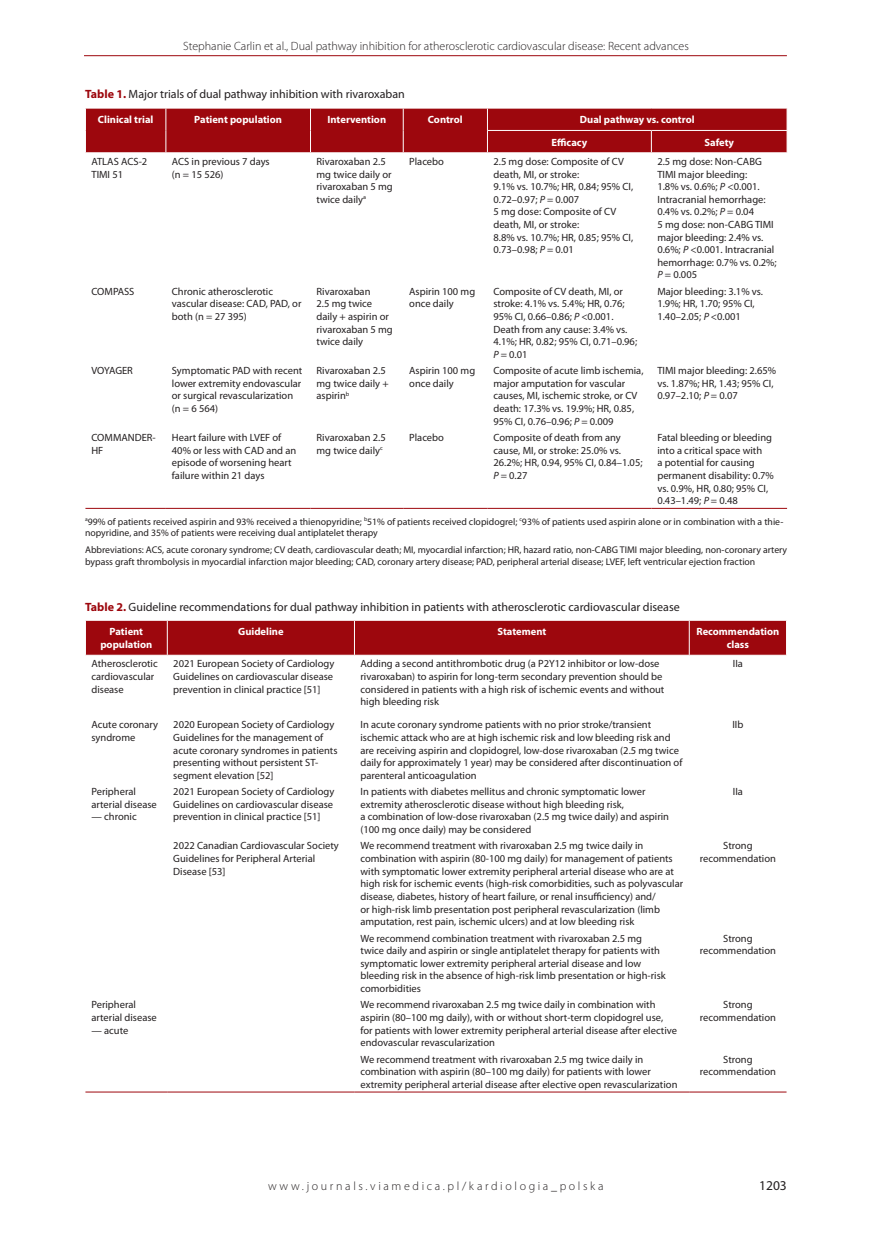
<style>
.page{position:relative;width:872px;height:1234px;background:#fff}
.page>*{position:absolute;margin:0;border:0;box-sizing:border-box;transform-origin:0 0}
.t1{font:13.5px "Myriad Pro";color:#231f20}
.t2{font:12px "Myriad Pro";color:#231f20}
.t3{font:300 12px "Myriad Pro";color:#231f20}
.t4{font:300 12px "Myriad Pro";letter-spacing:.22em;color:#231f20}
.t5{font:10.5px/12.6px "Myriad Pro";color:#231f20}
.t6{font:700 10.5px/12.6px "Myriad Pro";color:#fff;text-align:center}
.t7{font:9.75px/11.7px "Myriad Pro";color:#231f20}
.s1{font-weight:700;color:#9d070d}
.s2{font-style:italic}
</style>
<div class="page">
<hr style="left:84px;top:55px;width:703px;height:1px;background:#9d070d">
<div style="left:85px;top:108px;width:702px;height:44px;background:#9d070d"></div>
<hr style="left:85px;top:508px;width:81px;height:1px;background:#9d070d">
<hr style="left:166px;top:508px;width:144px;height:1px;background:#9d070d">
<hr style="left:310px;top:508px;width:93px;height:1px;background:#9d070d">
<hr style="left:403px;top:508px;width:84px;height:1px;background:#9d070d">
<hr style="left:487px;top:508px;width:164px;height:1px;background:#9d070d">
<hr style="left:651px;top:508px;width:136px;height:1px;background:#9d070d">
<div style="left:86px;top:620px;width:700px;height:34px;background:#9d070d"></div>
<hr style="left:167px;top:620px;width:1px;height:34px;background:#fff">
<hr style="left:354px;top:620px;width:1px;height:34px;background:#fff">
<hr style="left:689px;top:620px;width:1px;height:34px;background:#fff">
<hr style="left:354px;top:1091px;width:335px;height:1px;background:#9d070d">
<hr style="left:689px;top:1091px;width:97px;height:1px;background:#9d070d">
<hr style="left:85px;top:1091px;width:82px;height:1px;background:#9d070d">
<hr style="left:167px;top:1091px;width:187px;height:1px;background:#9d070d">
<p class="t3" style="left:183px;top:39px;width:507px">Stephanie Carlin et al., Dual pathway inhibition for atherosclerotic cardiovascular disease: Recent advances</p>
<p class="t2" style="left:85px;top:88px;width:321px"><span class="s1">Table 1.</span> Major trials of dual pathway inhibition with rivaroxaban</p>
<p class="t6" style="left:98px;top:113px;width:57px">Clinical trial</p>
<p class="t6" style="left:194px;top:113px;width:89px">Patient population</p>
<p class="t6" style="left:327px;top:113px;width:60px">Intervention</p>
<p class="t6" style="left:428px;top:113px;width:36px">Control</p>
<p class="t6" style="left:551px;top:109px;width:145px;line-height:22.4px;text-align:left;text-indent:28px">Dual pathway vs. control<br>Efficacy</p>
<p class="t6" style="left:704px;top:136px;width:31px">Safety</p>
<p class="t5" style="left:91px;top:155px;width:57px">ATLAS ACS-2<br>TIMI 51</p>
<p class="t5" style="left:172px;top:155px;width:99px">ACS in previous 7 days (n = 15 526)</p>
<p class="t5" style="left:316px;top:155px;width:78px">Rivaroxaban 2.5 mg twice daily or rivaroxaban 5 mg twice daily<sup>a</sup></p>
<p class="t5" style="left:409px;top:155px;width:36px">Placebo</p>
<p class="t5" style="left:493px;top:155px;width:141px">2.5 mg dose: Composite of CV death, MI, or stroke:<br>9.1% vs. 10.7%; HR, 0.84; 95% CI,<br>0.72–0.97; <span class="s2">P</span> = 0.007<br>5 mg dose: Composite of CV death, MI, or stroke:<br>8.8% vs. 10.7%; HR, 0.85; 95% CI,<br>0.73–0.98; <span class="s2">P</span> = 0.01</p>
<p class="t5" style="left:657px;top:155px;width:121px">2.5 mg dose: Non-CABG<br>TIMI major bleeding:<br>1.8% vs. 0.6%; <span class="s2">P</span> &lt;0.001.<br>Intracranial hemorrhage:<br>0.4% vs. 0.2%; <span class="s2">P</span> = 0.04<br>5 mg dose: non-CABG TIMI major bleeding: 2.4% vs.<br>0.6%; <span class="s2">P</span> &lt;0.001. Intracranial hemorrhage: 0.7% vs. 0.2%;<br><span class="s2">P</span> = 0.005</p>
<p class="t5" style="left:91px;top:285px;width:45px">COMPASS</p>
<p class="t5" style="left:172px;top:285px;width:131px">Chronic atherosclerotic vascular disease: CAD, PAD, or both (n = 27 395)</p>
<p class="t5" style="left:316px;top:285px;width:78px">Rivaroxaban<br>2.5 mg twice daily + aspirin or rivaroxaban 5 mg twice daily</p>
<p class="t5" style="left:409px;top:285px;width:67px">Aspirin 100 mg once daily</p>
<p class="t5" style="left:493px;top:285px;width:145px">Composite of CV death, MI, or stroke: 4.1% vs. 5.4%; HR, 0.76;<br>95% CI, 0.66–0.86; <span class="s2">P</span> &lt;0.001.<br>Death from any cause: 3.4% vs.<br>4.1%; HR, 0.82; 95% CI, 0.71–0.96;<br><span class="s2">P</span> = 0.01</p>
<p class="t5" style="left:657px;top:285px;width:107px">Major bleeding: 3.1% vs.<br>1.9%; HR, 1.70; 95% CI,<br>1.40–2.05; <span class="s2">P</span> &lt;0.001</p>
<p class="t5" style="left:91px;top:364px;width:43px">VOYAGER</p>
<p class="t5" style="left:172px;top:364px;width:132px">Symptomatic PAD with recent lower extremity endovascular or surgical revascularization (n = 6 564)</p>
<p class="t5" style="left:316px;top:364px;width:74px">Rivaroxaban 2.5 mg twice daily + aspirin<sup>b</sup></p>
<p class="t5" style="left:409px;top:364px;width:67px">Aspirin 100 mg once daily</p>
<p class="t5" style="left:493px;top:364px;width:152px">Composite of acute limb ischemia, major amputation for vascular causes, MI, ischemic stroke, or CV death: 17.3% vs. 19.9%; HR, 0.85,<br>95% CI, 0.76–0.96; <span class="s2">P</span> = 0.009</p>
<p class="t5" style="left:657px;top:364px;width:120px">TIMI major bleeding: 2.65% vs. 1.87%; HR, 1.43; 95% CI,<br>0.97–2.10; <span class="s2">P</span> = 0.07</p>
<p class="t5" style="left:91px;top:431px;width:66px">COMMANDER-<br>HF</p>
<p class="t5" style="left:172px;top:431px;width:126px">Heart failure with LVEF of<br>40% or less with CAD and an episode of worsening heart failure within 21 days</p>
<p class="t5" style="left:316px;top:431px;width:71px">Rivaroxaban 2.5 mg twice daily<sup>c</sup></p>
<p class="t5" style="left:409px;top:431px;width:36px">Placebo</p>
<p class="t5" style="left:493px;top:431px;width:151px">Composite of death from any cause, MI, or stroke: 25.0% vs.<br>26.2%; HR, 0.94, 95% CI, 0.84–1.05;<br><span class="s2">P</span> = 0.27</p>
<p class="t5" style="left:657px;top:431px;width:118px">Fatal bleeding or bleeding into a critical space with<br>a potential for causing permanent disability: 0.7% vs. 0.9%, HR, 0.80; 95% CI,<br>0.43–1.49; <span class="s2">P</span> = 0.48</p>
<p class="t7" style="left:85px;top:515px;width:700px"><sup>a</sup>99% of patients received aspirin and 93% received a thienopyridine; <sup>b</sup>51% of patients received clopidogrel; <sup>c</sup>93% of patients used aspirin alone or in combination with a thie&shy;nopyridine, and 35% of patients were receiving dual antiplatelet therapy</p>
<p class="t7" style="left:85px;top:544px;width:703px">Abbreviations: ACS, acute coronary syndrome; CV death, cardiovascular death; MI, myocardial infarction; HR, hazard ratio, non-CABG TIMI major bleeding, non-coronary artery bypass graft thrombolysis in myocardial infarction major bleeding; CAD, coronary artery disease; PAD, peripheral arterial disease; LVEF, left ventricular ejection fraction</p>
<p class="t2" style="left:85px;top:600px;width:596px"><span class="s1">Table 2.</span> Guideline recommendations for dual pathway inhibition in patients with atherosclerotic cardiovascular disease</p>
<p class="t6" style="left:100px;top:625px;width:54px">Patient population</p>
<p class="t6" style="left:238px;top:625px;width:47px">Guideline</p>
<p class="t6" style="left:497px;top:625px;width:50px">Statement</p>
<p class="t6" style="left:696px;top:625px;width:84px">Recommendation class</p>
<p class="t5" style="left:91px;top:657px;width:68px">Atherosclerotic cardiovascular disease</p>
<p class="t5" style="left:173px;top:657px;width:162px;text-align:justify">2021 European Society of Cardiology Guidelines on cardiovascular disease prevention in clinical practice [51]</p>
<p class="t5" style="left:360px;top:657px;width:305px">Adding a second antithrombotic drug (a P2Y12 inhibitor or low-dose rivaroxaban) to aspirin for long-term secondary prevention should be considered in patients with a high risk of ischemic events and without high bleeding risk</p>
<p class="t5" style="left:733px;top:657px;width:12px">IIa</p>
<p class="t5" style="left:91px;top:718px;width:68px">Acute coronary syndrome</p>
<p class="t5" style="left:173px;top:718px;width:166px">2020 European Society of Cardiology Guidelines for the management of acute coronary syndromes in patients presenting without persistent ST&shy;segment elevation [52]</p>
<p class="t5" style="left:360px;top:718px;width:323px">In acute coronary syndrome patients with no prior stroke/transient ischemic attack who are at high ischemic risk and low bleeding risk and are receiving aspirin and clopidogrel, low-dose rivaroxaban (2.5 mg twice daily for approximately 1 year) may be considered after discontinuation of parenteral anticoagulation</p>
<p class="t5" style="left:732px;top:718px;width:13px">IIb</p>
<p class="t5" style="left:91px;top:785px;width:67px">Peripheral arterial disease</p>
<p class="t5" style="left:91px;top:810px;width:47px">— chronic</p>
<p class="t5" style="left:173px;top:785px;width:162px;text-align:justify">2021 European Society of Cardiology Guidelines on cardiovascular disease prevention in clinical practice [51]</p>
<p class="t5" style="left:360px;top:785px;width:310px">In patients with diabetes mellitus and chronic symptomatic lower extremity atherosclerotic disease without high bleeding risk,<br>a combination of low-dose rivaroxaban (2.5 mg twice daily) and aspirin (100 mg once daily) may be considered</p>
<p class="t5" style="left:733px;top:785px;width:12px">IIa</p>
<p class="t5" style="left:173px;top:839px;width:167px">2022 Canadian Cardiovascular Society<br>Guidelines for Peripheral Arterial<br>Disease [53]</p>
<p class="t5" style="left:360px;top:839px;width:324px">We recommend treatment with rivaroxaban 2.5 mg twice daily in combination with aspirin (80-100 mg daily) for management of patients with symptomatic lower extremity peripheral arterial disease who are at high risk for ischemic events (high-risk comorbidities, such as polyvascular disease, diabetes, history of heart failure, or renal insufficiency) and/<br>or high-risk limb presentation post peripheral revascularization (limb amputation, rest pain, ischemic ulcers) and at low bleeding risk</p>
<p class="t5" style="left:700px;top:839px;width:78px;text-align:center">Strong recommendation</p>
<p class="t5" style="left:360px;top:931px;width:307px">We recommend combination treatment with rivaroxaban 2.5 mg twice daily and aspirin or single antiplatelet therapy for patients with symptomatic lower extremity peripheral arterial disease and low bleeding risk in the absence of high-risk limb presentation or high-risk comorbidities</p>
<p class="t5" style="left:700px;top:931px;width:78px;text-align:center">Strong recommendation</p>
<p class="t5" style="left:91px;top:998px;width:67px">Peripheral arterial disease</p>
<p class="t5" style="left:91px;top:1023px;width:38px">— acute</p>
<p class="t5" style="left:360px;top:998px;width:318px">We recommend rivaroxaban 2.5 mg twice daily in combination with aspirin (80–100 mg daily), with or without short-term clopidogrel use, for patients with lower extremity peripheral arterial disease after elective endovascular revascularization</p>
<p class="t5" style="left:700px;top:998px;width:78px;text-align:center">Strong recommendation</p>
<p class="t5" style="left:360px;top:1052px;width:318px">We recommend treatment with rivaroxaban 2.5 mg twice daily in combination with aspirin (80–100 mg daily) for patients with lower extremity peripheral arterial disease after elective open revascularization</p>
<p class="t5" style="left:700px;top:1052px;width:78px;text-align:center">Strong recommendation</p>
<p class="t4" style="left:268px;top:1179px;width:337px">www.journals.viamedica.pl/kardiologia_polska</p>
<p class="t1" style="left:759px;top:1177px;width:29px">1203</p>
</div>
